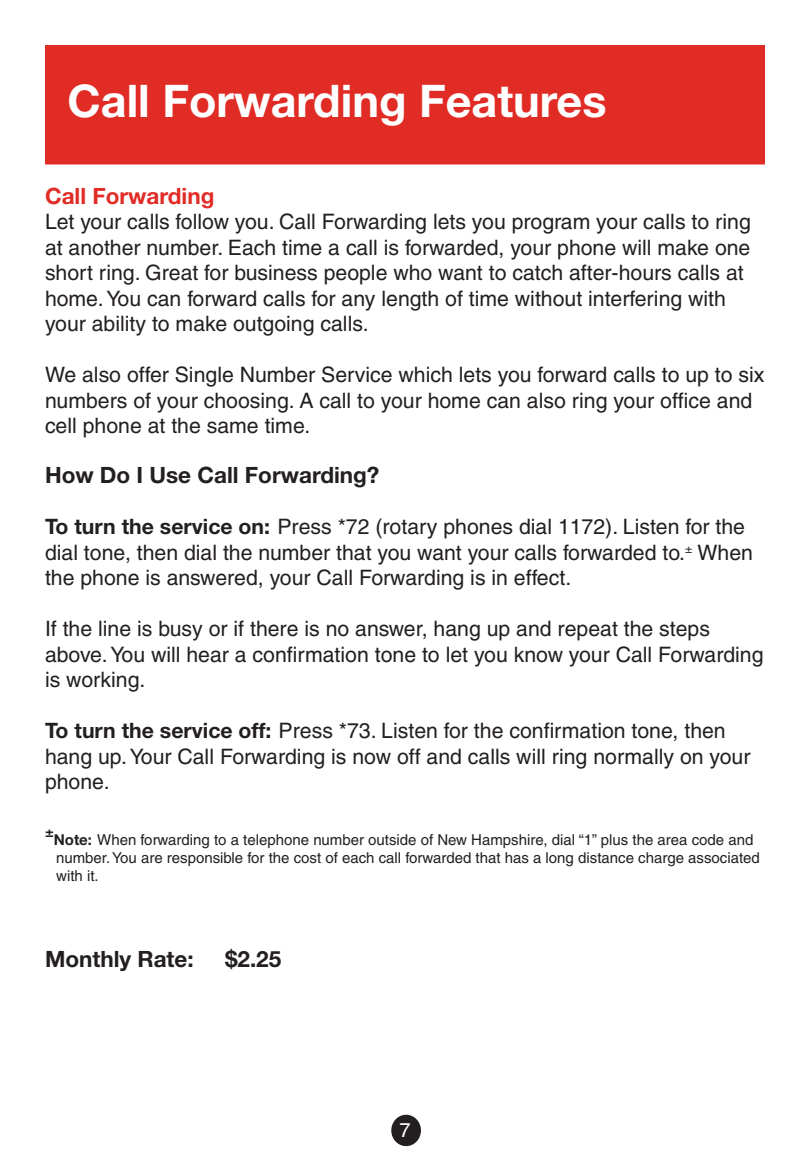
<style>
.page{position:relative;width:810px;height:1170px;background:#fff}
.page>*{position:absolute;margin:0;border:0;box-sizing:border-box;transform-origin:0 0}
.t1{font:700 45px "Helvetica Neue";color:#fff}
.t2{font:700 22.5px "Helvetica Neue";color:#231f20}
.t3{font:700 22.5px "Helvetica Neue";color:#e12c26}
.t4{font:21.25px/25.5px "Helvetica";color:#231f20}
.t5{font:20px "Helvetica";color:#fff}
.t6{font:15px/18px "Helvetica";color:#231f20}
.t7{font:700 14.5px "Helvetica Neue";color:#231f20}
.s1{font-family:"Helvetica Neue";font-weight:700}
</style>
<div class="page">
<div style="left:45px;top:45px;width:720px;height:119px;background:#e12c26"></div>
<div style="left:393px;top:1116px;width:27px;height:29px;background:#231f20;border-radius:50%"></div>
<div style="left:391px;top:1115px;width:30px;height:31px;border:2px solid #231f20;border-radius:50%"></div>
<h1 class="t1" style="left:68px;top:73px;width:541px">Call Forwarding Features</h1>
<p class="t3" style="left:45px;top:182px;width:171px">Call Forwarding</p>
<p class="t4" style="left:45px;top:209px;width:707px">Let your calls follow you. Call Forwarding lets you program your calls to ring at another number. Each time a call is forwarded, your phone will make one short ring. Great for business people who want to catch after-hours calls at home. You can forward calls for any length of time without interfering with your ability to make outgoing calls.</p>
<p class="t4" style="left:45px;top:362px;width:721px">We also offer Single Number Service which lets you forward calls to up to six numbers of your choosing. A call to your home can also ring your office and cell phone at the same time.</p>
<p class="t2" style="left:45px;top:461px;width:336px">How Do I Use Call Forwarding?</p>
<p class="t4" style="left:45px;top:514px;width:710px"><span class="s1">To turn the service on:</span> Press *72 (rotary phones dial 1172). Listen for the dial tone, then dial the number that you want your calls forwarded to.<sup>±</sup> When the phone is answered, your Call Forwarding is in effect.</p>
<p class="t4" style="left:45px;top:616px;width:720px">If the line is busy or if there is no answer, hang up and repeat the steps above. You will hear a confirmation tone to let you know your Call Forwarding is working.</p>
<p class="t4" style="left:45px;top:718px;width:707px"><span class="s1">To turn the service off:</span> Press *73. Listen for the confirmation tone, then hang up. Your Call Forwarding is now off and calls will ring normally on your phone.</p>
<p class="t7" style="left:45px;top:822px;width:10px">±</p>
<p class="t6" style="left:54px;top:831px;width:708px"><span class="s1">Note:</span> When forwarding to a telephone number outside of New Hampshire, dial “1” plus the area code and number. You are responsible for the cost of each call forwarded that has a long distance charge associated with it.</p>
<p class="t2" style="left:45px;top:945px;width:150px">Monthly Rate:</p>
<p class="t2" style="left:225px;top:945px;width:58px">$2.25</p>
<p class="t5" style="left:399px;top:1118px;width:13px">7</p>
</div>
